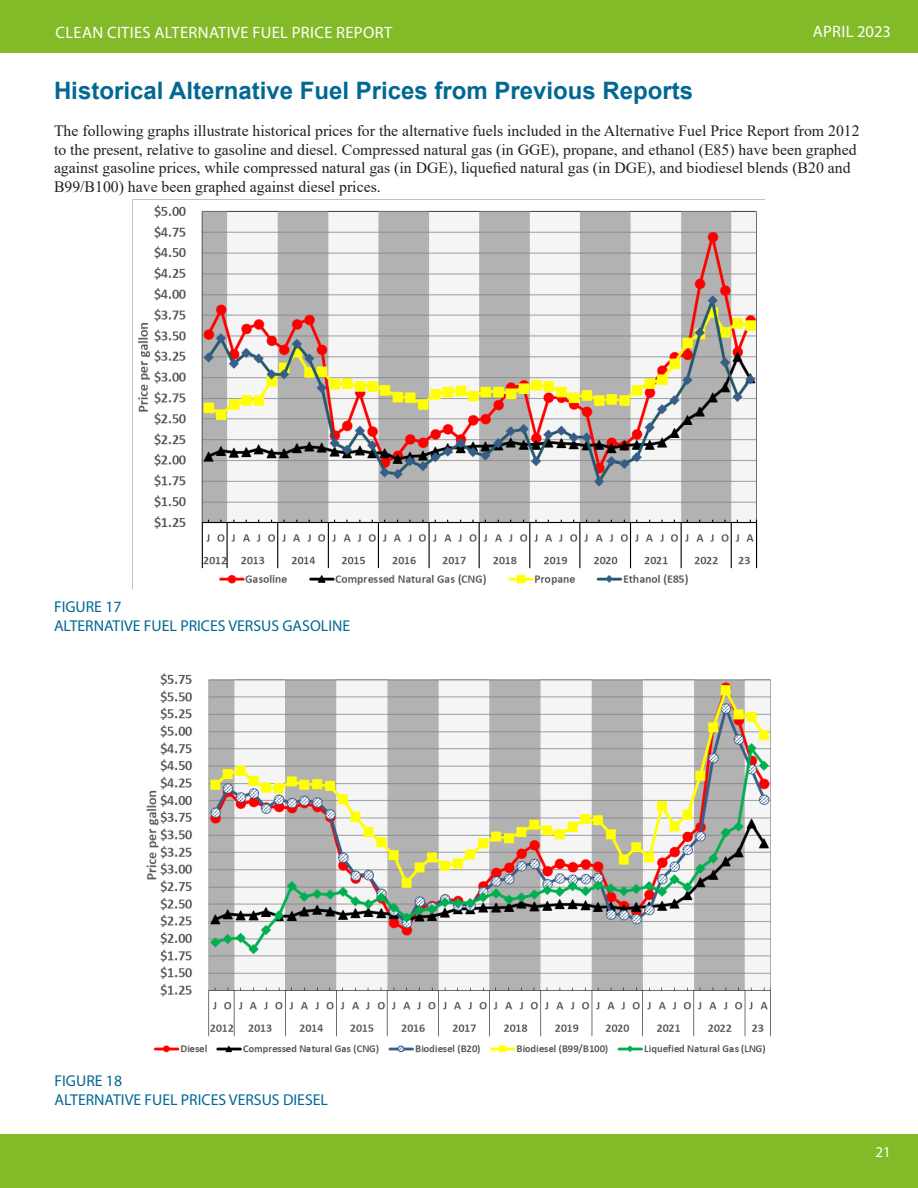
<style>
.page{position:relative;width:918px;height:1188px;background:#fff}
.page>*{position:absolute;margin:0;border:0;box-sizing:border-box;transform-origin:0 0}
.t1{font:700 24px "Arial";color:#006893}
.t2{font:16.5px "Myriad Pro";letter-spacing:.02em;color:#fff}
.Body_Text{font:15.75px/18.8px "Times New Roman";color:#231f20}
.t3{font:15.75px/18.8px "Myriad Pro";color:#006893}
.t4{font:15px "Myriad Pro";color:#fff}
</style>
<div class="page">
<div style="left:0;top:1134px;width:918px;height:53px;background:#82bb27"></div>
<div style="left:0;top:0;width:918px;height:52px;background:#82bb27"></div>
<img style="left:146px;top:673px;width:625px;height:381px">
<img style="left:138px;top:205px;width:620px;height:380px">
<p class="t2" style="left:56px;top:22px;width:338px">CLEAN CITIES ALTERNATIVE FUEL PRICE REPORT</p>
<p class="t2" style="left:813px;top:22px;width:80px">APRIL 2023</p>
<h1 class="t1" style="left:54px;top:74px;width:641px">Historical Alternative Fuel Prices from Previous Reports</h1>
<p class="Body_Text" style="left:54px;top:121px;width:807px">The following graphs illustrate historical prices for the alternative fuels included in the Alternative Fuel Price Report from 2012 to the present, relative to gasoline and diesel. Compressed natural gas (in GGE), propane, and ethanol (E85) have been graphed against gasoline prices, while compressed natural gas (in DGE), liquefied natural gas (in DGE), and biodiesel blends (B20 and B99/B100) have been graphed against diesel prices.</p>
<p class="t3" style="left:54px;top:597px;width:298px">FIGURE 17<br>ALTERNATIVE FUEL PRICES VERSUS GASOLINE</p>
<p class="t3" style="left:55px;top:1071px;width:275px">FIGURE 18<br>ALTERNATIVE FUEL PRICES VERSUS DIESEL</p>
<p class="t4" style="left:876px;top:1143px;width:17px">21</p>
</div>
